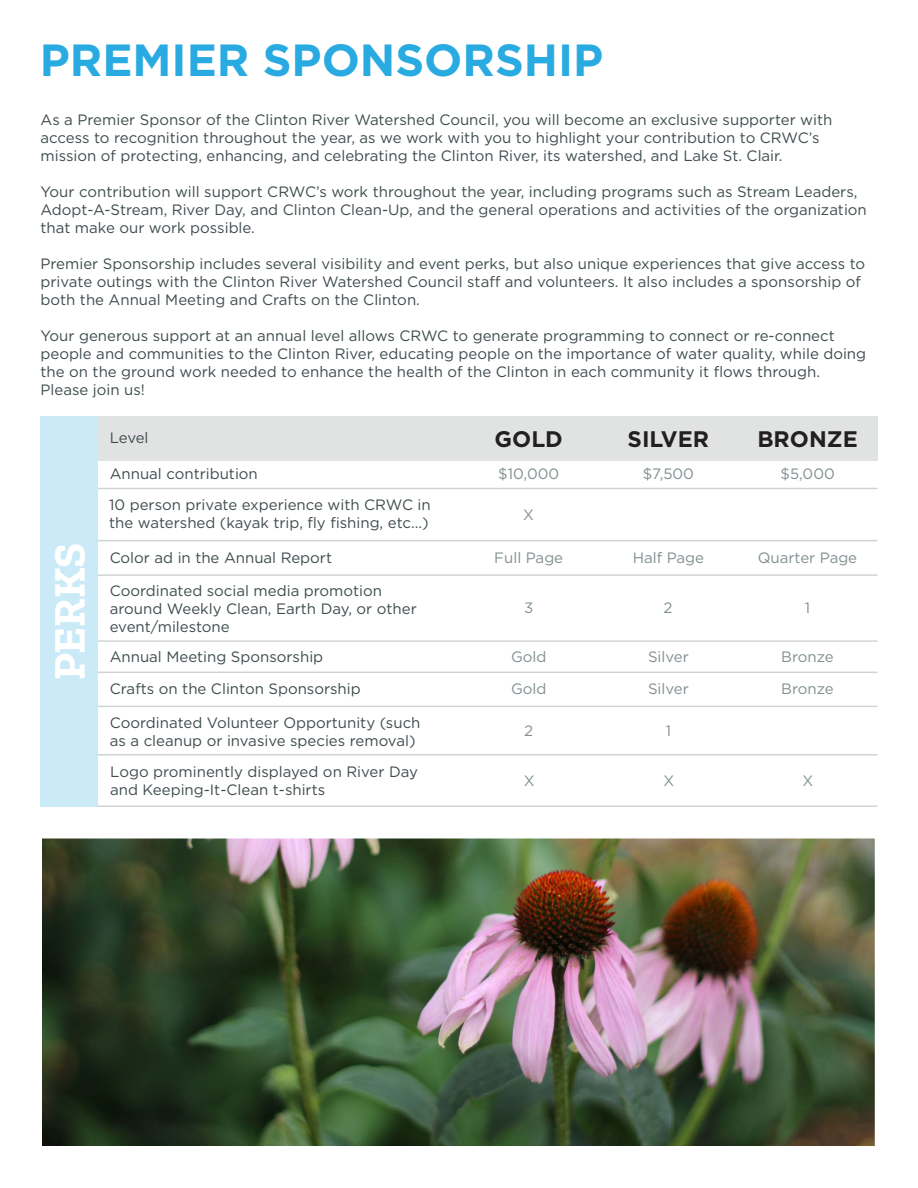
<style>
.page{position:relative;width:918px;height:1188px;background:#fff}
.page>*{position:absolute;margin:0;border:0;box-sizing:border-box;transform-origin:0 0}
.H1__30___Gotham___Blue{font:700 45px "Gotham";color:#29abe2}
.H3__14___Zilla___Green{font:700 45px "Zilla Slab";color:#fff}
.Paragraph_Style_3{font:700 22.5px "Gotham";color:#231f20}
.Body{font:15px/18px "Gotham";color:#3f4c4e}
.Paragraph_Style_1{font:15px/18px "Gotham";color:#3f4c4e}
.Paragraph_Style_2{font:15px "Gotham";color:#828f91}
.Paragraph_Style_1-2{font:15px "Gotham";color:#828f91}
</style>
<div class="page">
<div style="left:98px;top:417px;width:780px;height:44px;background:#e1e3e3"></div>
<hr style="left:98px;top:488px;width:780px;height:1px;background:#404e51">
<hr style="left:98px;top:540px;width:780px;height:1px;background:#404e51">
<hr style="left:98px;top:754px;width:780px;height:1px;background:#404e51">
<hr style="left:98px;top:574px;width:780px;height:2px;background:#404e51">
<hr style="left:98px;top:640px;width:780px;height:2px;background:#404e51">
<hr style="left:98px;top:672px;width:780px;height:1px;background:#404e51">
<hr style="left:98px;top:706px;width:780px;height:1px;background:#404e51">
<hr style="left:98px;top:805px;width:780px;height:2px;background:#404e51">
<div style="left:40px;top:417px;width:58px;height:390px;background:#caeaf7"></div>
<img style="left:43px;top:840px;width:830px;height:305px">
<div style="left:40px;top:837px;width:836px;height:311px;border:2px solid #fff"></div>
<p class="H1__30___Gotham___Blue" style="left:40px;top:30px;width:565px">PREMIER SPONSORSHIP</p>
<p class="Body" style="left:40px;top:110px;width:793px">As a Premier Sponsor of the Clinton River Watershed Council, you will become an exclusive supporter with access to recognition throughout the year, as we work with you to highlight your contribution to CRWC’s mission of protecting, enhancing, and celebrating the Clinton River, its watershed, and Lake St. Clair.</p>
<p class="Body" style="left:40px;top:182px;width:828px">Your contribution will support CRWC’s work throughout the year, including programs such as Stream Leaders,<br>Adopt-A-Stream, River Day, and Clinton Clean-Up, and the general operations and activities of the organization that make our work possible.</p>
<p class="Body" style="left:40px;top:254px;width:826px">Premier Sponsorship includes several visibility and event perks, but also unique experiences that give access to private outings with the Clinton River Watershed Council staff and volunteers. It also includes a sponsorship of both the Annual Meeting and Crafts on the Clinton.</p>
<p class="Body" style="left:40px;top:326px;width:827px">Your generous support at an annual level allows CRWC to generate programming to connect or re-connect people and communities to the Clinton River, educating people on the importance of water quality, while doing the on the ground work needed to enhance the health of the Clinton in each community it flows through.</p>
<p class="Body" style="left:40px;top:380px;width:106px">Please join us!</p>
<p class="H3__14___Zilla___Green" style="left:44px;top:680px;width:139px;rotate:-90deg">PERKS</p>
<p class="Paragraph_Style_1" style="left:110px;top:429px;width:40px">Level</p>
<p class="Paragraph_Style_1" style="left:110px;top:465px;width:150px">Annual contribution</p>
<p class="Paragraph_Style_1" style="left:109px;top:495px;width:323px">10 person private experience with CRWC in the watershed (kayak trip, fly fishing, etc...)</p>
<p class="Paragraph_Style_1" style="left:110px;top:549px;width:224px">Color ad in the Annual Report</p>
<p class="Paragraph_Style_1" style="left:110px;top:581px;width:308px">Coordinated social media promotion around Weekly Clean, Earth Day, or other event/milestone</p>
<p class="Paragraph_Style_1" style="left:110px;top:647px;width:215px">Annual Meeting Sponsorship</p>
<p class="Paragraph_Style_1" style="left:110px;top:679px;width:252px">Crafts on the Clinton Sponsorship</p>
<p class="Paragraph_Style_1" style="left:110px;top:713px;width:312px">Coordinated Volunteer Opportunity (such as a cleanup or invasive species removal)</p>
<p class="Paragraph_Style_3" style="left:495px;top:424px;width:70px">GOLD</p>
<p class="Paragraph_Style_2" style="left:498px;top:464px;width:62px">$10,000</p>
<p class="Paragraph_Style_1-2" style="left:523px;top:505px;width:12px">X</p>
<p class="Paragraph_Style_3" style="left:628px;top:424px;width:83px">SILVER</p>
<p class="Paragraph_Style_3" style="left:757px;top:424px;width:102px">BRONZE</p>
<p class="Paragraph_Style_2" style="left:643px;top:464px;width:53px">$7,500</p>
<p class="Paragraph_Style_2" style="left:781px;top:464px;width:56px">$5,000</p>
<p class="Paragraph_Style_2" style="left:494px;top:549px;width:70px">Full Page</p>
<p class="Paragraph_Style_2" style="left:633px;top:549px;width:73px">Half Page</p>
<p class="Paragraph_Style_2" style="left:758px;top:549px;width:101px">Quarter Page</p>
<p class="Paragraph_Style_2" style="left:524px;top:598px;width:11px">3</p>
<p class="Paragraph_Style_2" style="left:511px;top:647px;width:37px">Gold</p>
<p class="Paragraph_Style_2" style="left:511px;top:679px;width:37px">Gold</p>
<p class="Paragraph_Style_2" style="left:524px;top:721px;width:10px">2</p>
<p class="Paragraph_Style_2" style="left:664px;top:598px;width:10px">2</p>
<p class="Paragraph_Style_2" style="left:805px;top:598px;width:7px">1</p>
<p class="Paragraph_Style_2" style="left:648px;top:647px;width:42px">Silver</p>
<p class="Paragraph_Style_2" style="left:648px;top:679px;width:42px">Silver</p>
<p class="Paragraph_Style_2" style="left:666px;top:721px;width:7px">1</p>
<p class="Paragraph_Style_2" style="left:781px;top:647px;width:54px">Bronze</p>
<p class="Paragraph_Style_2" style="left:781px;top:679px;width:54px">Bronze</p>
<p class="Paragraph_Style_1" style="left:110px;top:762px;width:309px">Logo prominently displayed on River Day and Keeping-It-Clean t-shirts</p>
<p class="Paragraph_Style_2" style="left:524px;top:772px;width:12px">X</p>
<p class="Paragraph_Style_2" style="left:664px;top:772px;width:12px">X</p>
<p class="Paragraph_Style_2" style="left:803px;top:772px;width:12px">X</p>
</div>
